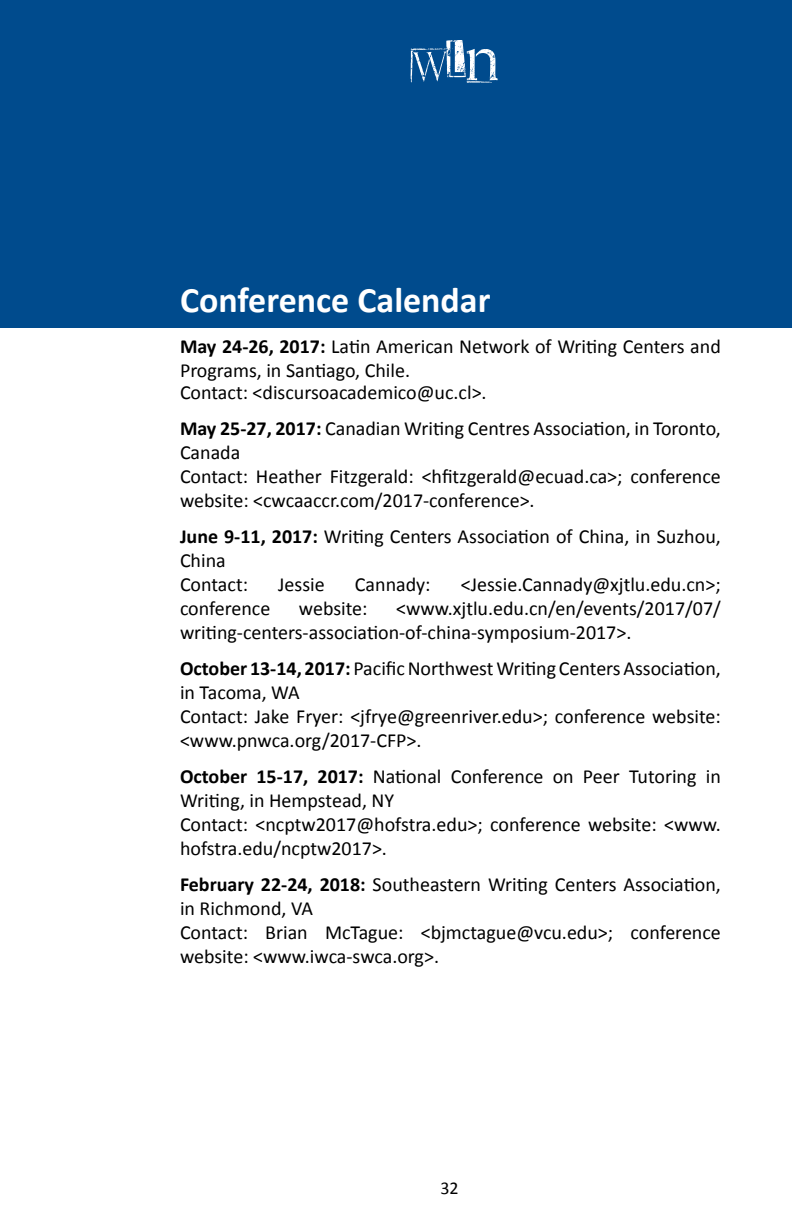
<style>
.page{position:relative;width:792px;height:1224px;background:#fff}
.page>*{position:absolute;margin:0;border:0;box-sizing:border-box;transform-origin:0 0}
.t1{font:70px "D Snet Stamped";color:#fff}
.t2{font:700 36px "Calibri";color:#fff}
.t3{font:20px/24px "Calibri";color:#000}
.t4{font:18px "Calibri";color:#000}
.s1{font-weight:700}
</style>
<div class="page">
<div style="left:0;top:0;width:792px;height:327px;background:#004b8d"></div>
<h1 class="t1" style="left:398px;top:24px;width:106px">WLN</h1>
<h2 class="t2" style="left:180px;top:277px;width:312px">Conference Calendar</h2>
<p class="t3" style="left:180px;top:334px;width:542px"><span class="s1">May 24-26, 2017:</span> Latin American Network of Writing Centers and<br>Programs, in Santiago, Chile.</p>
<p class="t3" style="left:180px;top:374px;width:542px;line-height:36px">Contact: &lt;discursoacademico@uc.cl&gt;.<br><span class="s1">May 25-27, 2017:</span> Canadian Writing Centres Association, in Toronto,</p>
<p class="t3" style="left:180px;top:440px;width:542px">Canada<br>Contact: Heather Fitzgerald: &lt;hfitzgerald@ecuad.ca&gt;; conference website: &lt;cwcaaccr.com/2017-conference&gt;.</p>
<p class="t3" style="left:180px;top:524px;width:542px"><span class="s1">June 9-11, 2017:</span> Writing Centers Association of China, in Suzhou,<br>China<br>Contact:</p>
<p class="t3" style="left:278px;top:572px;width:48px">Jessie</p>
<p class="t3" style="left:355px;top:572px;width:77px">Cannady:</p>
<p class="t3" style="left:461px;top:572px;width:261px">&lt;Jessie.Cannady@xjtlu.edu.cn&gt;;</p>
<p class="t3" style="left:180px;top:596px;width:542px;text-indent:216px">&lt;www.xjtlu.edu.cn/en/events/2017/07/ writing-centers-association-of-china-symposium-2017&gt;.</p>
<p class="t3" style="left:180px;top:656px;width:542px"><span class="s1">October 13-14, 2017:</span> Pacific Northwest Writing Centers Association, in Tacoma, WA<br>Contact: Jake Fryer: &lt;jfrye@greenriver.edu&gt;; conference website: &lt;www.pnwca.org/2017-CFP&gt;.</p>
<p class="t3" style="left:180px;top:764px;width:542px"><span class="s1">October 15-17, 2017:</span> National Conference on Peer Tutoring in Writing, in Hempstead, NY<br>Contact: &lt;ncptw2017@hofstra.edu&gt;; conference website: &lt;www. hofstra.edu/ncptw2017&gt;.</p>
<p class="t3" style="left:180px;top:872px;width:542px"><span class="s1">February 22-24, 2018:</span> Southeastern Writing Centers Association, in Richmond, VA<br>Contact: Brian McTague: &lt;bjmctague@vcu.edu&gt;; conference website: &lt;www.iwca-swca.org&gt;.</p>
<p class="t3" style="left:180px;top:596px;width:92px">conference</p>
<p class="t3" style="left:299px;top:596px;width:70px">website:</p>
<p class="t4" style="left:440px;top:1176px;width:20px">32</p>
</div>
